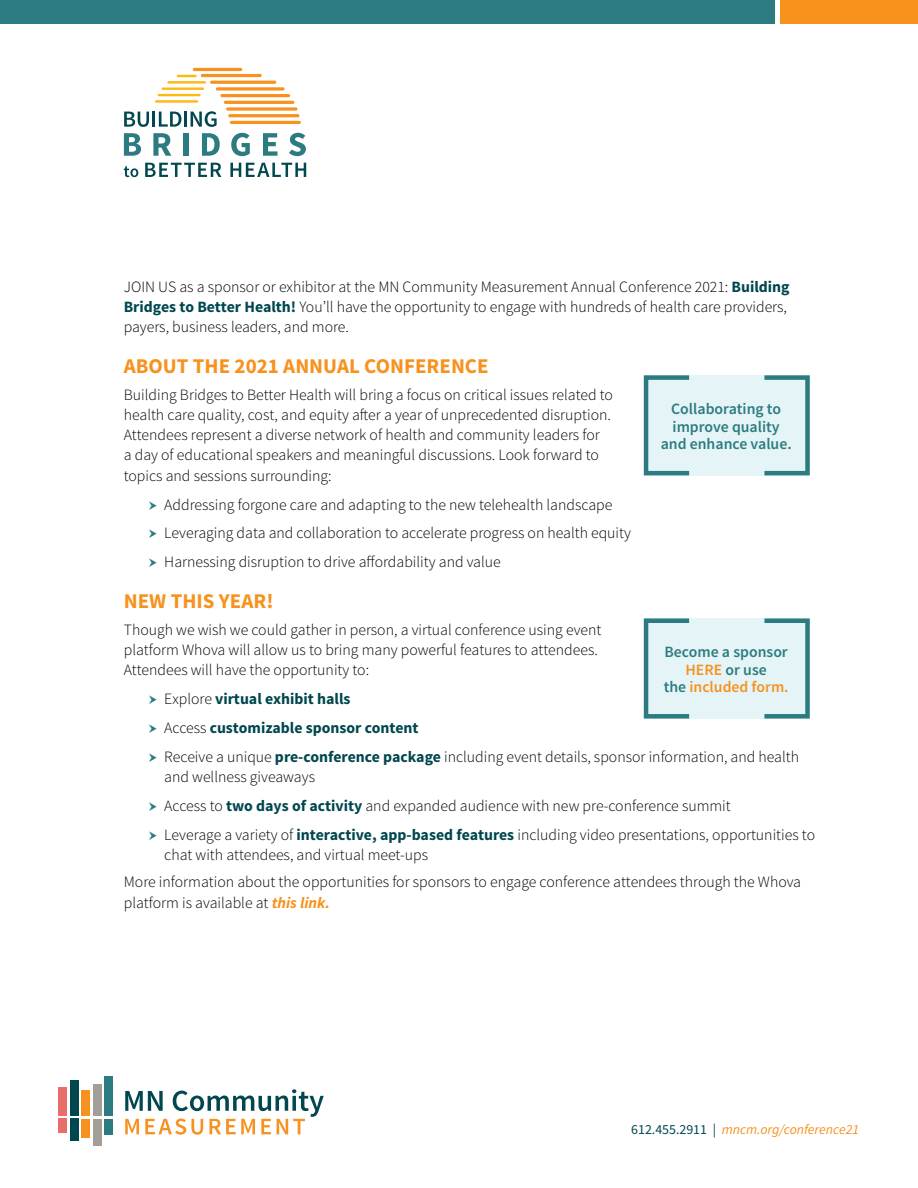
<style>
.page{position:relative;width:918px;height:1188px;background:#fff}
.page>*{position:absolute;margin:0;border:0;box-sizing:border-box;transform-origin:0 0}
.t1{font:700 21px "Source Sans Pro";color:#f7921e}
.t2{font:300 15.75px/20.2px "Source Sans Pro";color:#000}
.t3{font:600 15.75px/17.9px "Source Sans Pro";color:#2c7b80;text-align:center}
.t4{font:italic 13.8px "Source Sans Pro";color:#f7921e}
.s1{font-weight:700;color:#00474f}
.s2{font-weight:700;font-style:italic;color:#f7921e}
.s3{color:#f7921e}
.s4{font-style:normal;color:#00474f}
</style>
<div class="page">
<div style="left:0;top:0;width:774px;height:23px;background:#2c7b80"></div>
<div style="left:781px;top:0;width:137px;height:23px;background:#f7921e"></div>
<div style="left:104px;top:1076px;width:9px;height:40px;background:#2c7b80"></div>
<div style="left:93px;top:1119px;width:9px;height:26px;background:#a49e99"></div>
<div style="left:58px;top:1088px;width:9px;height:28px;background:#e96d68"></div>
<div style="left:58px;top:1119px;width:9px;height:14px;background:#e96d68"></div>
<div style="left:81px;top:1119px;width:9px;height:18px;background:#f7921e"></div>
<div style="left:93px;top:1084px;width:9px;height:32px;background:#a49e99"></div>
<div style="left:70px;top:1119px;width:8px;height:22px;background:#00474f"></div>
<div style="left:70px;top:1080px;width:8px;height:36px;background:#00474f"></div>
<div style="left:104px;top:1119px;width:9px;height:15px;background:#2c7b80"></div>
<div style="left:81px;top:1091px;width:9px;height:25px;background:#f7921e"></div>
<svg style="left:125px;top:1089px;width:199px;height:46px"></svg>
<hr style="left:193px;top:68px;width:49px;height:3px;background:#f7921e;border-radius:2px">
<hr style="left:201px;top:74px;width:61px;height:3px;background:#f7921e;border-radius:2px">
<hr style="left:210px;top:81px;width:66px;height:3px;background:#f7921e;border-radius:2px">
<svg style="left:216px;top:87px;width:69px;height:4px"></svg>
<hr style="left:220px;top:94px;width:70px;height:3px;background:#f7921e;border-radius:2px">
<hr style="left:224px;top:101px;width:70px;height:3px;background:#f7921e;border-radius:2px">
<svg style="left:226px;top:107px;width:71px;height:4px"></svg>
<hr style="left:228px;top:114px;width:71px;height:3px;background:#f7921e;border-radius:2px">
<hr style="left:230px;top:121px;width:71px;height:3px;background:#f7921e;border-radius:2px">
<hr style="left:177px;top:75px;width:20px;height:2px;background:#fdb913">
<hr style="left:167px;top:81px;width:39px;height:3px;background:#fdb913">
<hr style="left:162px;top:88px;width:42px;height:2px;background:#fdb913">
<hr style="left:158px;top:94px;width:43px;height:2px;background:#fdb913">
<hr style="left:155px;top:100px;width:43px;height:3px;background:#fdb913">
<svg style="left:124px;top:112px;width:57px;height:15px"></svg>
<hr style="left:184px;top:112px;width:3px;height:15px;background:#00474f">
<svg style="left:191px;top:111px;width:26px;height:16px"></svg>
<svg style="left:124px;top:133px;width:17px;height:23px"></svg>
<svg style="left:153px;top:133px;width:18px;height:23px"></svg>
<div style="left:183px;top:133px;width:5px;height:23px;background:#2c7b80"></div>
<svg style="left:202px;top:133px;width:18px;height:23px"></svg>
<svg style="left:231px;top:133px;width:19px;height:23px"></svg>
<svg style="left:263px;top:133px;width:15px;height:23px"></svg>
<svg style="left:289px;top:133px;width:17px;height:23px"></svg>
<svg style="left:124px;top:166px;width:14px;height:11px"></svg>
<svg style="left:145px;top:163px;width:76px;height:14px"></svg>
<svg style="left:230px;top:163px;width:76px;height:14px"></svg>
<div style="left:644px;top:375px;width:166px;height:100px;background:#e5f4f6"></div>
<div style="left:644px;top:375px;width:47px;height:100px;border:4px solid #2c7b80"></div>
<div style="left:762px;top:375px;width:48px;height:100px;border:4px solid #2c7b80"></div>
<div style="left:644px;top:618px;width:166px;height:101px;background:#e5f4f6"></div>
<div style="left:644px;top:618px;width:47px;height:101px;border:4px solid #2c7b80"></div>
<div style="left:762px;top:618px;width:48px;height:101px;border:4px solid #2c7b80"></div>
<p class="t2" style="left:124px;top:276px;width:667px">JOIN US as a sponsor or exhibitor at the MN Community Measurement Annual Conference 2021: <span class="s1">Building<br>Bridges to Better Health!</span> You’ll have the opportunity to engage with hundreds of health care providers, payers, business leaders, and more.</p>
<h1 class="t1" style="left:124px;top:352px;width:366px">ABOUT THE 2021 ANNUAL CONFERENCE</h1>
<p class="t2" style="left:124px;top:384px;width:491px">Building Bridges to Better Health will bring a focus on critical issues related to health care quality, cost, and equity after a year of unprecedented disruption.<br>Attendees represent a diverse network of health and community leaders for<br>a day of educational speakers and meaningful discussions. Look forward to topics and sessions surrounding:</p>
<p class="t2" style="left:164px;top:490px;width:468px;line-height:29px">Addressing forgone care and adapting to the new telehealth landscape<br>Leveraging data and collaboration to accelerate progress on health equity<br>Harnessing disruption to drive affordability and value</p>
<h1 class="t1" style="left:124px;top:587px;width:151px">NEW THIS YEAR!</h1>
<p class="t2" style="left:124px;top:620px;width:479px">Though we wish we could gather in person, a virtual conference using event platform Whova will allow us to bring many powerful features to attendees.<br>Attendees will have the opportunity to:</p>
<p class="t2" style="left:164px;top:685px;width:636px;line-height:29px">Explore <span class="s1">virtual exhibit halls<br></span>Access <span class="s1">customizable sponsor content<br></span>Receive a unique <span class="s1">pre-conference package</span> including event details, sponsor information, and health</p>
<p class="t2" style="left:164px;top:763px;width:652px;line-height:29px">and wellness giveaways<br>Access to <span class="s1">two days of activity</span> and expanded audience with new pre-conference summit<br>Leverage a variety of <span class="s1">interactive, app-based features</span> including video presentations, opportunities to</p>
<p class="t2" style="left:124px;top:842px;width:679px;line-height:27px;text-indent:40px">chat with attendees, and virtual meet-ups<br>More information about the opportunities for sponsors to engage conference attendees through the Whova</p>
<p class="t2" style="left:124px;top:892px;width:208px">platform is available at <span class="s2">this link.</span></p>
<p class="t3" style="left:661px;top:400px;width:132px">Collaborating to improve quality and enhance value.</p>
<p class="t3" style="left:664px;top:643px;width:126px">Become a sponsor<br><span class="s3">HERE</span> or use<br>the <span class="s3">included form.</span></p>
<p class="t4" style="left:631px;top:1121px;width:229px"><span class="s4">612.455.2911 |</span> mncm.org/conference21</p>
</div>
